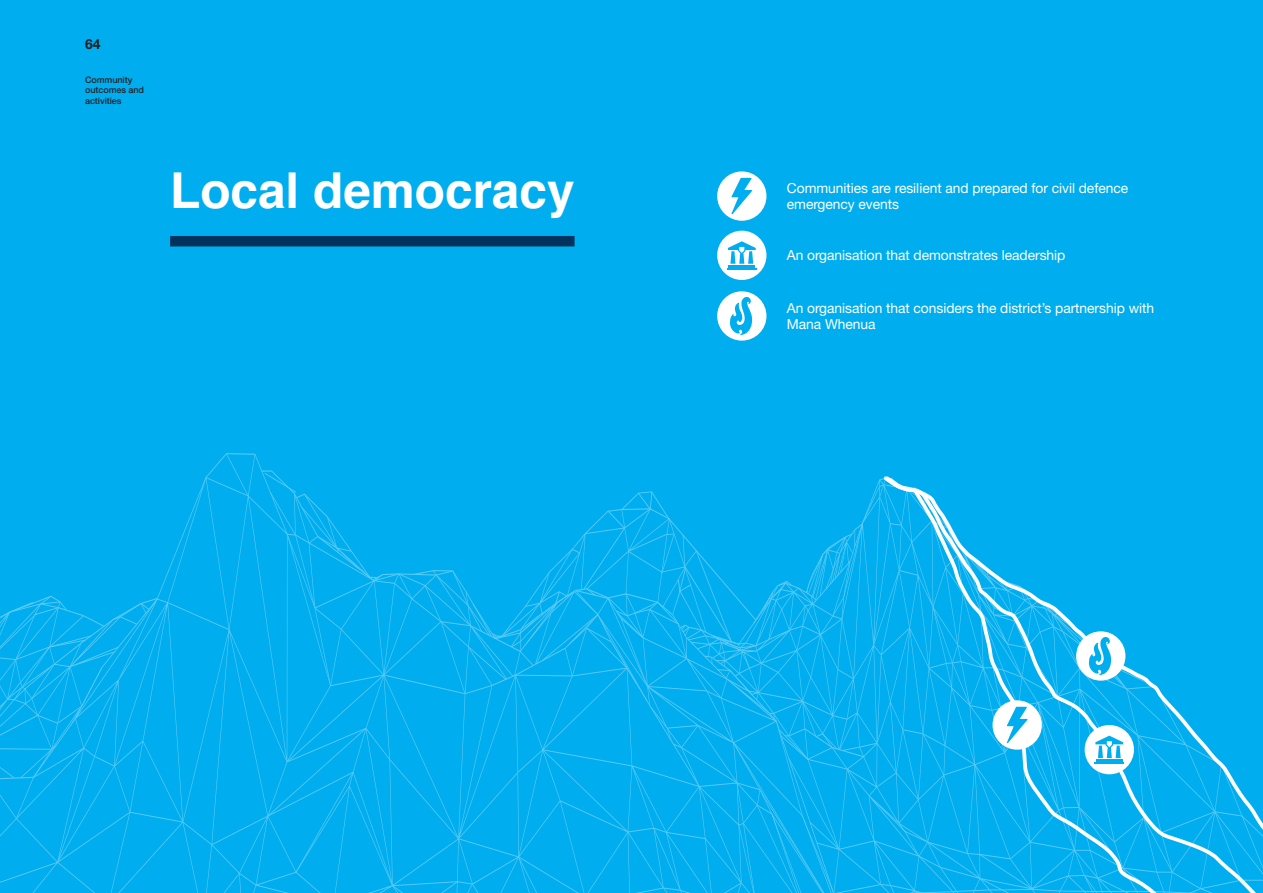
<style>
.page{position:relative;width:1263px;height:893px;background:#00aeef}
.page>*{position:absolute;margin:0;border:0;box-sizing:border-box;transform-origin:0 0}
.section_head_line_ql{font:700 49.5px "Helvetica";color:#fff}
.bod{font:13.8px/16.5px "Helvetica Neue LT Std";letter-spacing:-.005em;color:#fff}
.t1{font:700 13.8px "Helvetica Neue LT Std";color:#231f20}
.t2{font:500 9px/10.5px "Helvetica Neue LT Std";letter-spacing:-.005em;color:#231f20}
</style>
<div class="page">
<div style="left:717px;top:171px;width:49px;height:50px;background:#fff;border-radius:50%"></div>
<svg style="left:731px;top:178px;width:21px;height:36px"></svg>
<div style="left:717px;top:231px;width:49px;height:49px;background:#fff;border-radius:50%"></div>
<svg style="left:727px;top:241px;width:29px;height:28px"></svg>
<div style="left:717px;top:291px;width:49px;height:50px;background:#fff;border-radius:50%"></div>
<svg style="left:729px;top:296px;width:23px;height:39px"></svg>
<svg style="left:0;top:453px;width:1263px;height:440px"></svg>
<div style="left:170px;top:236px;width:405px;height:10px;background:#00345e"></div>
<p class="t1" style="left:85px;top:36px;width:17px">64</p>
<p class="t2" style="left:85px;top:74px;width:61px">Community outcomes and activities</p>
<p class="section_head_line_ql" style="left:170px;top:151px;width:406px">Local democracy</p>
<p class="bod" style="left:787px;top:179px;width:343px">Communities are resilient and prepared for civil defence emergency events</p>
<p class="bod" style="left:787px;top:247px;width:280px">An organisation that demonstrates leadership</p>
<p class="bod" style="left:787px;top:299px;width:369px">An organisation that considers the district’s partnership with<br>Mana Whenua</p>
</div>
